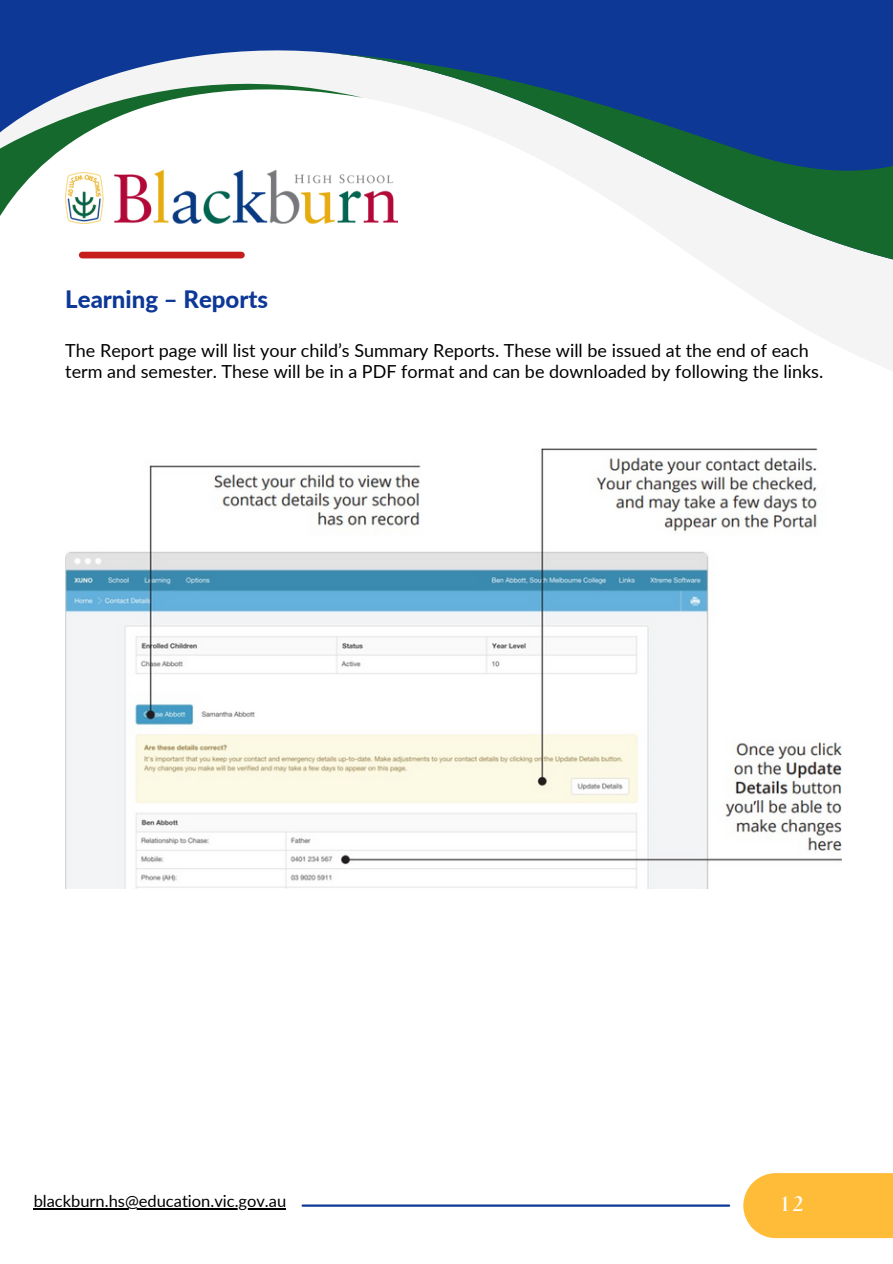
<style>
.page{position:relative;width:893px;height:1264px;background:#fff}
.page>*{position:absolute;margin:0;border:0;box-sizing:border-box;transform-origin:0 0}
.t1{font:800 24px "Lato";color:#0d3896}
.t2{font:700 21px "The Seasons";color:#fff}
.t3{font:18px/21.3px "Lato";color:#000}
.t4{font:16.5px "Lato";color:#000}
</style>
<div class="page">
<svg style="left:711px;top:268px;width:181px;height:103px;fill:#f4f4f4"></svg>
<div style="left:0;top:0;width:892px;height:52px;background:#0d3896"></div>
<svg style="left:0;top:41px;width:363px;height:218px"></svg>
<svg style="left:322px;top:52px;width:570px;height:216px"></svg>
<div style="left:743px;top:1173px;width:149px;height:65px;background:#ffbc39"></div>
<div style="left:82px;top:252px;width:159px;height:6px;background:#c61d1d"></div>
<hr style="left:302px;top:1204px;width:427px;height:2px;background:#0d3896">
<img style="left:65px;top:171px;width:332px;height:53px">
<img style="left:65px;top:449px;width:776px;height:439px">
<hr style="left:34px;top:1208px;width:252px;height:1px;background:#000">
<p class="t1" style="left:65px;top:284px;width:204px">Learning – Reports</p>
<p class="t3" style="left:65px;top:339px;width:759px">The Report page will list your child’s Summary Reports. These will be issued at the end of each term and semester. These will be in a PDF format and can be downloaded by following the links.</p>
<p class="t4" style="left:34px;top:1190px;width:254px">blackburn.hs@education.vic.gov.au</p>
<p class="t2" style="left:781px;top:1194px;width:23px">12</p>
</div>
